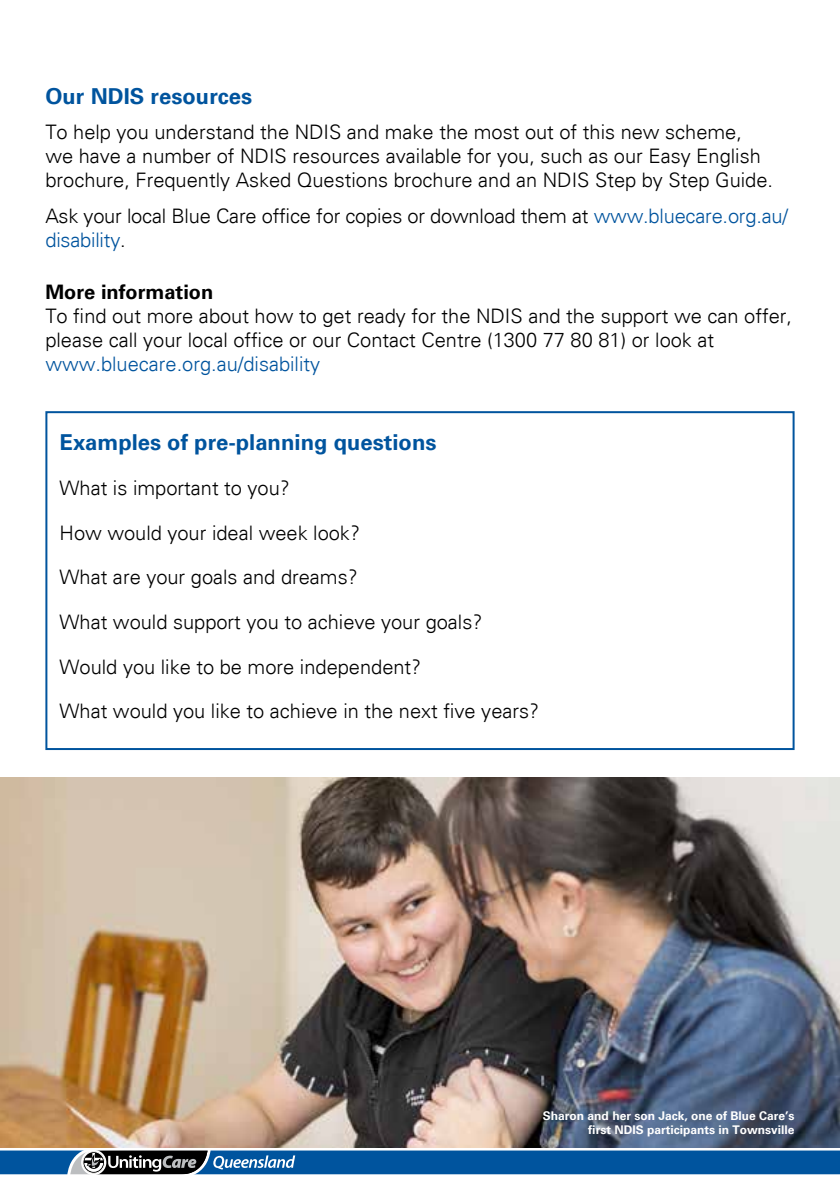
<style>
.page{position:relative;width:840px;height:1191px;background:#fff}
.page>*{position:absolute;margin:0;border:0;box-sizing:border-box;transform-origin:0 0}
.t1{font:700 22px "Univers";color:#00549e}
.t2{font:300 20px/24px "Univers";color:#000}
.t3{font:300 20px "Univers";color:#00549e}
.t4{font:700 20px "Univers";color:#000}
.t5{font:700 12px/14.4px "Univers";color:#fff;text-align:right}
.s1{color:#00549e}
</style>
<div class="page">
<img style="left:0;top:778px;width:839px;height:370px">
<div style="left:45px;top:411px;width:749px;height:339px;border:2px solid #00549e"></div>
<svg style="left:0;top:1150px;width:839px;height:25px;background:#1e5f99"></svg>
<p class="t1" style="left:45px;top:83px;width:208px">Our NDIS resources</p>
<p class="t2" style="left:45px;top:120px;width:728px">To help you understand the NDIS and make the most out of this new scheme, we have a number of NDIS resources available for you, such as our Easy English brochure, Frequently Asked Questions brochure and an NDIS Step by Step Guide.</p>
<p class="t2" style="left:45px;top:203px;width:743px">Ask your local Blue Care office for copies or download them at <span class="s1">www.bluecare.org.au/ disability</span>.</p>
<p class="t4" style="left:45px;top:280px;width:169px">More information</p>
<p class="t2" style="left:45px;top:304px;width:747px">To find out more about how to get ready for the NDIS and the support we can offer, please call your local office or our Contact Centre (1300 77 80 81) or look at</p>
<p class="t3" style="left:45px;top:352px;width:276px">www.bluecare.org.au/disability</p>
<p class="t1" style="left:60px;top:429px;width:378px">Examples of pre-planning questions</p>
<p class="t2" style="left:60px;top:476px;width:232px">What is important to you?</p>
<p class="t2" style="left:60px;top:520px;width:302px">How would your ideal week look?</p>
<p class="t2" style="left:60px;top:565px;width:299px">What are your goals and dreams?</p>
<p class="t2" style="left:60px;top:610px;width:424px">What would support you to achieve your goals?</p>
<p class="t2" style="left:60px;top:654px;width:363px">Would you like to be more independent?</p>
<p class="t2" style="left:60px;top:699px;width:481px">What would you like to achieve in the next five years?</p>
<p class="t5" style="left:542px;top:1109px;width:253px">Sharon and her son Jack, one of Blue Care’s first NDIS participants in Townsville</p>
</div>
